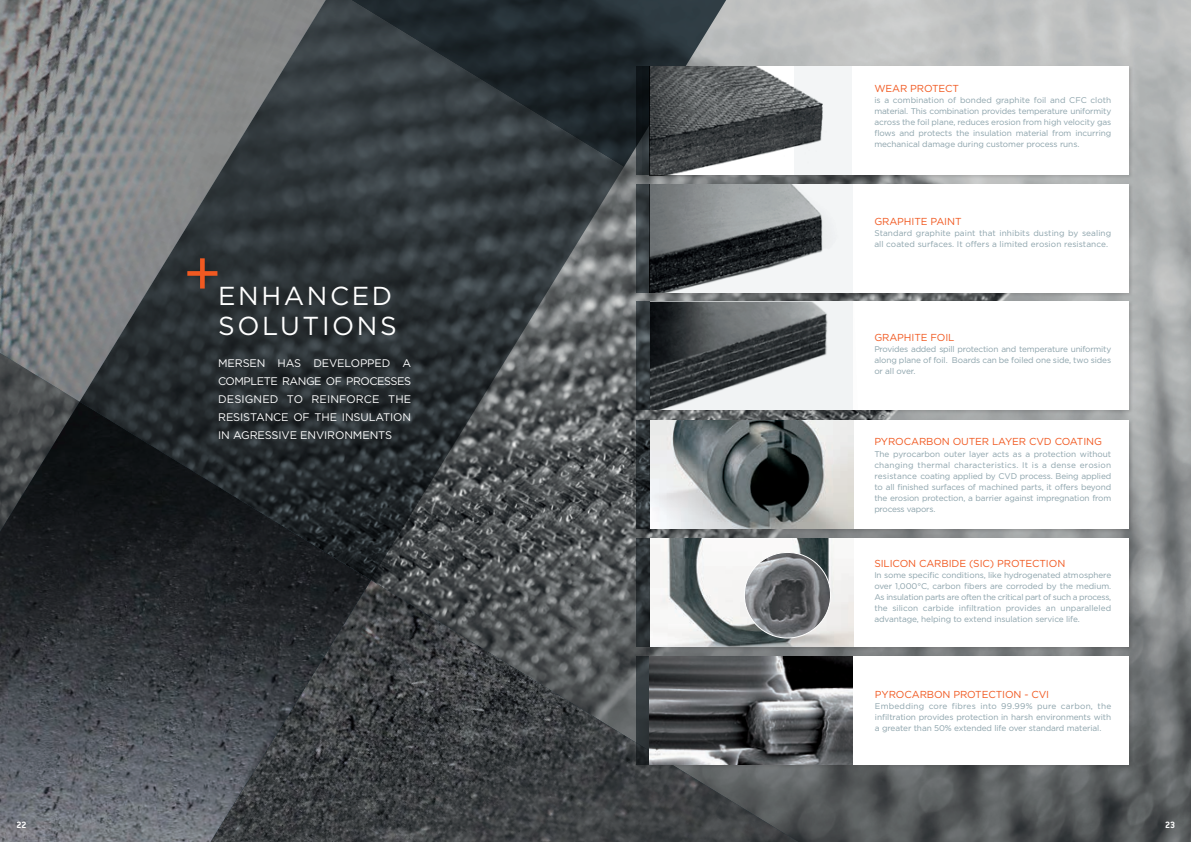
<style>
.page{position:relative;width:1191px;height:842px;background:#fff}
.page>*{position:absolute;margin:0;border:0;box-sizing:border-box;transform-origin:0 0}
.t1{font:600 59.7px "Stone Sans Std";color:#f15921}
.t2{font:26px/29.8px "Gotham";letter-spacing:.1em;color:#fff}
.t3{font:11px/18px "Gotham";letter-spacing:-.01em;color:#fff;text-align:justify}
.t4{font:10.1px "Gotham";letter-spacing:-.01em;color:#f15921}
.t5{font:700 10px "Conduit ITC";color:#fff}
.t6{font:8.3px/11px "Gotham";letter-spacing:-.01em;color:#8ba2aa;text-align:justify}
.t7{font:8.3px/11px "Gotham";letter-spacing:.01em;color:#8ba2aa}
</style>
<div class="page">
<img style="left:624px;top:0;width:567px;height:842px">
<svg style="left:333px;top:167px;width:291px;height:413px;background:#43484b"></svg>
<svg style="left:333px;top:0;width:507px;height:167px;background:#3e464a"></svg>
<img style="left:371px;top:580px;width:514px;height:262px">
<img style="left:0;top:0;width:328px;height:402px">
<svg style="left:637px;top:420px;width:12px;height:109px"></svg>
<svg style="left:636px;top:538px;width:13px;height:109px"></svg>
<svg style="left:636px;top:656px;width:13px;height:109px"></svg>
<svg style="left:636px;top:184px;width:13px;height:108px"></svg>
<svg style="left:636px;top:67px;width:13px;height:108px"></svg>
<svg style="left:636px;top:302px;width:13px;height:108px"></svg>
<div style="left:649px;top:419px;width:484px;height:114px;background:#231f20;opacity:.15"></div>
<div style="left:650px;top:420px;width:478px;height:109px;background:#fff"></div>
<div style="left:649px;top:537px;width:484px;height:114px;background:#231f20;opacity:.15"></div>
<div style="left:650px;top:538px;width:478px;height:109px;background:#fff"></div>
<img style="left:650px;top:538px;width:203px;height:109px">
<img style="left:650px;top:420px;width:203px;height:109px">
<div style="left:649px;top:655px;width:484px;height:114px;background:#231f20;opacity:.15"></div>
<div style="left:650px;top:656px;width:478px;height:109px;background:#fff"></div>
<img style="left:650px;top:656px;width:202px;height:109px">
<img style="left:744px;top:552px;width:86px;height:86px;border-radius:43px">
<div style="left:649px;top:66px;width:484px;height:113px;background:#231f20;opacity:.15"></div>
<div style="left:650px;top:67px;width:478px;height:108px;background:#fff"></div>
<div style="left:649px;top:183px;width:484px;height:114px;background:#231f20;opacity:.15"></div>
<div style="left:650px;top:184px;width:478px;height:108px;background:#fff"></div>
<div style="left:649px;top:300px;width:484px;height:114px;background:#231f20;opacity:.15"></div>
<div style="left:650px;top:302px;width:478px;height:108px;background:#fff"></div>
<img style="left:852px;top:184px;width:1px;height:108px">
<img style="left:852px;top:302px;width:1px;height:108px">
<img style="left:650px;top:67px;width:144px;height:108px">
<svg style="left:650px;top:302px;width:202px;height:108px"></svg>
<svg style="left:650px;top:184px;width:202px;height:108px"></svg>
<svg style="left:794px;top:67px;width:58px;height:108px;fill:#f3f5f6"></svg>
<img style="left:0;top:402px;width:371px;height:440px">
<p class="t4" style="left:874px;top:82px;width:86px">WEAR PROTECT</p>
<p class="t6" style="left:874px;top:94px;width:238px">is a combination of bonded graphite foil and CFC cloth material. This combination provides temperature uniformity across the foil plane, reduces erosion from high velocity gas flows and protects the insulation material from incurring mechanical damage during customer process runs.</p>
<h1 class="t1" style="left:185px;top:232px;width:36px">+</h1>
<h2 class="t2" style="left:218px;top:280px;width:180px">ENHANCED<br>SOLUTIONS</h2>
<h3 class="t3" style="left:218px;top:354px;width:194px">MERSEN HAS DEVELOPPED A COMPLETE RANGE OF PROCESSES DESIGNED TO REINFORCE THE RESISTANCE OF THE INSULATION IN AGRESSIVE ENVIRONMENTS</h3>
<p class="t4" style="left:874px;top:215px;width:89px">GRAPHITE PAINT</p>
<p class="t7" style="left:874px;top:228px;width:238px">Standard graphite paint that inhibits dusting by sealing all coated surfaces. It offers a limited erosion resistance.</p>
<p class="t4" style="left:874px;top:331px;width:82px">GRAPHITE FOIL</p>
<p class="t6" style="left:874px;top:343px;width:238px">Provides added spill protection and temperature uniformity along plane of foil. Boards can be foiled one side, two sides or all over.</p>
<p class="t4" style="left:874px;top:435px;width:229px">PYROCARBON OUTER LAYER CVD COATING</p>
<p class="t6" style="left:874px;top:448px;width:238px">The pyrocarbon outer layer acts as a protection without changing thermal characteristics. It is a dense erosion resistance coating applied by CVD process. Being applied to all finished surfaces of machined parts, it offers beyond the erosion protection, a barrier against impregnation from process vapors.</p>
<p class="t4" style="left:874px;top:557px;width:192px">SILICON CARBIDE (SIC) PROTECTION</p>
<p class="t6" style="left:874px;top:570px;width:238px">In some specific conditions, like hydrogenated atmosphere over 1,000°C, carbon fibers are corroded by the medium.<br>As insulation parts are often the critical part of such a process, the silicon carbide infiltration provides an unparalleled advantage, helping to extend insulation service life.</p>
<p class="t4" style="left:875px;top:688px;width:176px">PYROCARBON PROTECTION - CVI</p>
<p class="t6" style="left:875px;top:700px;width:238px">Embedding core fibres into 99.99% pure carbon, the infiltration provides protection in harsh environments with a greater than 50% extended life over standard material.</p>
<p class="t5" style="left:16px;top:818px;width:12px">22</p>
<p class="t5" style="left:1165px;top:818px;width:12px">23</p>
</div>
